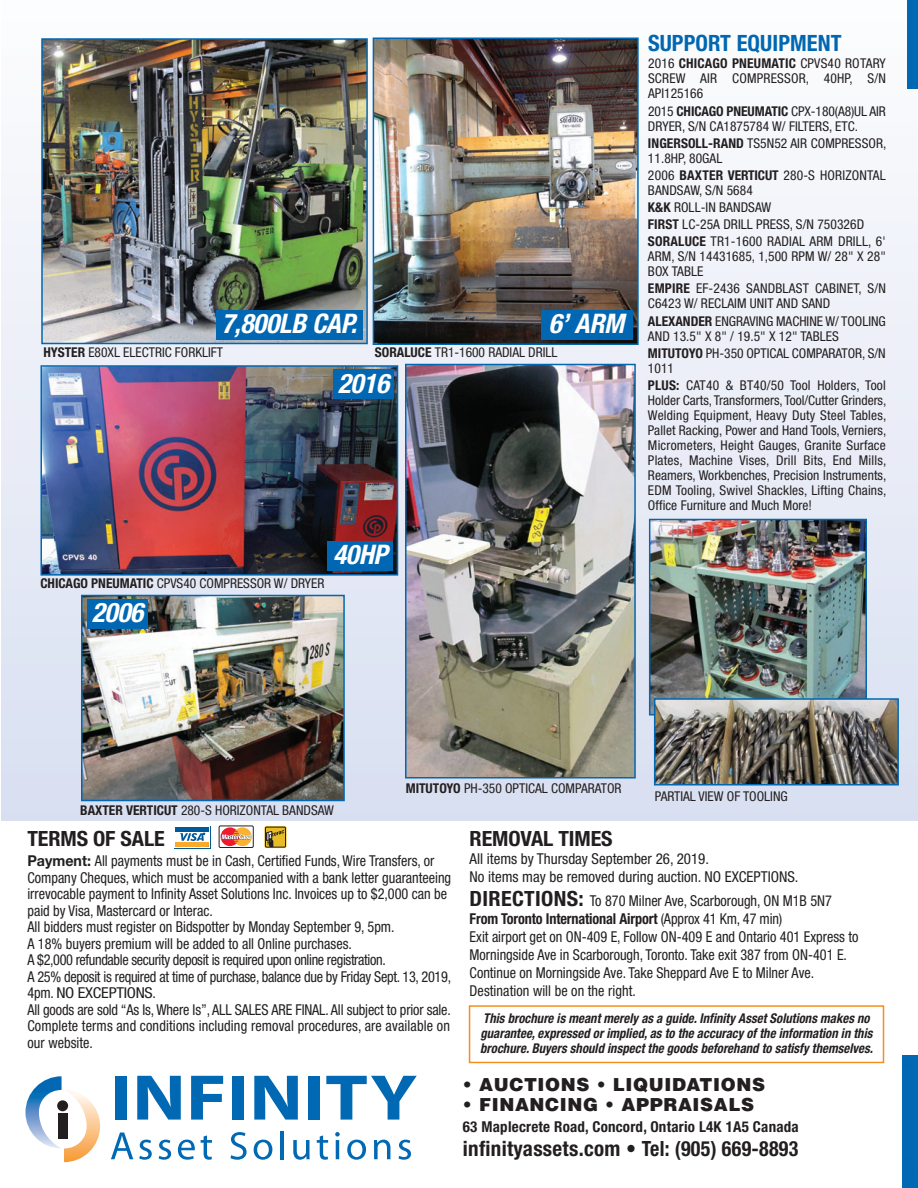
<style>
.page{position:relative;width:918px;height:1188px;background:#fff}
.page>*{position:absolute;margin:0;border:0;box-sizing:border-box;transform-origin:0 0}
.t1{font:italic 700 condensed 27px/59.2px "Helvetica Neue";color:#fff}
.t2{font:700 condensed 22.5px "Helvetica Neue";letter-spacing:.005em;color:#0167b2}
.t3{font:700 condensed 21px "Helvetica Neue";letter-spacing:.015em;color:#231f20}
.t4{font:700 condensed 21px "Helvetica Neue";letter-spacing:-.005em;color:#231f20;scale:1.05 1}
.t5{font:900 18px "Helvetica";letter-spacing:.035em;color:#231f20}
.t6{font:condensed 15px/16.5px "Helvetica Neue";color:#231f20;scale:.95 1}
.t7{font:condensed 15px/18px "Helvetica Neue";color:#231f20}
.t8{font:700 condensed 15px "Helvetica Neue";letter-spacing:.015em;color:#231f20}
.t9{font:condensed 13.5px/15px "Helvetica Neue";letter-spacing:.005em;color:#231f20}
.t10{font:italic 700 condensed 13.5px/15px "Helvetica Neue";letter-spacing:.005em;color:#231f20;scale:.95 1}
.s1{font-weight:700}
.s2{font-weight:700;font-stretch:normal}
.s3{font-weight:700;font-size:21px}
</style>
<div class="page">
<div style="left:2px;top:0;width:916px;height:820px;background:linear-gradient(to bottom,#fcfcfd,#d7dff0)"></div>
<svg style="left:25px;top:1076px;width:75px;height:86px"></svg>
<div style="left:115px;top:1076px;width:12px;height:44px;background:#0168b3"></div>
<svg style="left:137px;top:1076px;width:44px;height:44px"></svg>
<svg style="left:191px;top:1076px;width:32px;height:44px"></svg>
<div style="left:232px;top:1076px;width:12px;height:44px;background:#0168b3"></div>
<svg style="left:254px;top:1076px;width:44px;height:44px"></svg>
<div style="left:308px;top:1076px;width:12px;height:44px;background:#0168b3"></div>
<svg style="left:326px;top:1076px;width:91px;height:44px"></svg>
<svg style="left:111px;top:1133px;width:22px;height:26px"></svg>
<svg style="left:139px;top:1140px;width:13px;height:20px"></svg>
<svg style="left:159px;top:1140px;width:12px;height:20px"></svg>
<svg style="left:178px;top:1140px;width:17px;height:20px"></svg>
<svg style="left:201px;top:1135px;width:11px;height:25px"></svg>
<svg style="left:230px;top:1132px;width:17px;height:28px"></svg>
<svg style="left:254px;top:1140px;width:18px;height:20px"></svg>
<hr style="left:280px;top:1131px;width:4px;height:28px;background:#0168b3">
<svg style="left:293px;top:1140px;width:17px;height:20px"></svg>
<svg style="left:317px;top:1135px;width:11px;height:25px"></svg>
<svg style="left:335px;top:1132px;width:5px;height:5px"></svg>
<hr style="left:336px;top:1140px;width:3px;height:19px;background:#0168b3">
<svg style="left:347px;top:1140px;width:19px;height:20px"></svg>
<svg style="left:374px;top:1140px;width:16px;height:19px"></svg>
<svg style="left:398px;top:1140px;width:13px;height:20px"></svg>
<img style="left:907px;top:0;width:11px;height:89px">
<div style="left:902px;top:1055px;width:16px;height:133px;background:#0168b3"></div>
<img style="left:44px;top:41px;width:321px;height:300px">
<div style="left:41px;top:38px;width:327px;height:306px;border:2px solid #0167b2"></div>
<img style="left:43px;top:368px;width:352px;height:205px">
<div style="left:40px;top:365px;width:358px;height:211px;border:2px solid #0167b2"></div>
<img style="left:84px;top:598px;width:258px;height:200px">
<div style="left:81px;top:595px;width:264px;height:206px;border:2px solid #0167b2"></div>
<img style="left:652px;top:522px;width:212px;height:191px">
<div style="left:649px;top:519px;width:218px;height:197px;border:2px solid #0167b2"></div>
<img style="left:657px;top:701px;width:239px;height:82px">
<div style="left:654px;top:698px;width:245px;height:88px;border:2px solid #0167b2"></div>
<img style="left:376px;top:41px;width:260px;height:301px">
<div style="left:373px;top:38px;width:266px;height:307px;border:2px solid #0167b2"></div>
<img style="left:408px;top:367px;width:225px;height:409px">
<div style="left:405px;top:364px;width:231px;height:415px;border:2px solid #0167b2"></div>
<div style="left:216px;top:310px;width:146px;height:30px;background:#0167b2"></div>
<div style="left:333px;top:370px;width:61px;height:29px;background:#0167b2"></div>
<div style="left:87px;top:599px;width:61px;height:30px;background:#0167b2"></div>
<div style="left:328px;top:542px;width:65px;height:29px;background:#0167b2"></div>
<div style="left:541px;top:310px;width:91px;height:30px;background:#0167b2"></div>
<div style="left:469px;top:1005px;width:415px;height:58px;border:2px solid #f48f1d"></div>
<div style="left:175px;top:827px;width:34px;height:5px;background:#00599a"></div>
<div style="left:175px;top:842px;width:34px;height:5px;background:#faa92a"></div>
<svg style="left:179px;top:833px;width:30px;height:14px"></svg>
<svg style="left:253px;top:826px;width:1px;height:22px"></svg>
<svg style="left:221px;top:828px;width:30px;height:18px"></svg>
<div style="left:219px;top:826px;width:34px;height:22px;border:1px solid #231f20"></div>
<svg style="left:264px;top:826px;width:22px;height:22px"></svg>
<svg style="left:267px;top:829px;width:17px;height:16px"></svg>
<div style="left:265px;top:827px;width:21px;height:20px;border:1px solid #231f20"></div>
<h1 class="t1" style="left:338px;top:297px;width:58px;text-indent:-116px">7,800LB CAP.<br>2016</h1>
<h1 class="t1" style="left:549px;top:297px;width:82px">6’ARM</h1>
<p class="t9" style="left:43px;top:346px;width:181px"><span class="s1">HYSTER</span> E80XL ELECTRIC FORKLIFT</p>
<p class="t9" style="left:375px;top:346px;width:184px"><span class="s1">SORALUCE</span> TR1-1600 RADIAL DRILL</p>
<p class="t9" style="left:40px;top:577px;width:286px"><span class="s1">CHICAGO PNEUMATIC</span> CPVS40 COMPRESSOR W/ DRYER</p>
<h1 class="t1" style="left:92px;top:585px;width:58px">2006</h1>
<h1 class="t1" style="left:333px;top:528px;width:61px">40HP</h1>
<h2 class="t2" style="left:648px;top:35px;width:195px">SUPPORT EQUIPMENT</h2>
<p class="t9" style="left:648px;top:57px;width:239px;text-align:justify">2016 <span class="s1">CHICAGO PNEUMATIC</span> CPVS40 ROTARY SCREW AIR COMPRESSOR, 40HP, S/N API125166</p>
<p class="t9" style="left:648px;top:104px;width:239px">2015 <span class="s1">CHICAGO PNEUMATIC</span> CPX-180(A8)UL AIR<br>DRYER, S/N CA1875784 W/ FILTERS, ETC.</p>
<p class="t9" style="left:648px;top:137px;width:240px"><span class="s1">INGERSOLL-RAND</span> TS5N52 AIR COMPRESSOR,<br>11.8HP, 80GAL</p>
<p class="t9" style="left:648px;top:169px;width:239px">2006 <span class="s1">BAXTER VERTICUT</span> 280-S HORIZONTAL<br>BANDSAW, S/N 5684</p>
<p class="t9" style="left:648px;top:200px;width:239px;line-height:17.1px"><span class="s1">K&amp;K</span> ROLL-IN BANDSAW<br><span class="s1">FIRST</span> LC-25A DRILL PRESS, S/N 750326D<br><span class="s1">SORALUCE</span> TR1-1600 RADIAL ARM DRILL, 6'</p>
<p class="t9" style="left:648px;top:250px;width:239px">ARM, S/N 14431685, 1,500 RPM W/ 28" X 28"<br>BOX TABLE</p>
<p class="t9" style="left:648px;top:282px;width:239px"><span class="s1">EMPIRE</span> EF-2436 SANDBLAST CABINET, S/N<br>C6423 W/ RECLAIM UNIT AND SAND</p>
<p class="t9" style="left:648px;top:315px;width:239px"><span class="s1">ALEXANDER</span> ENGRAVING MACHINE W/ TOOLING<br>AND 13.5" X 8" / 19.5" X 12" TABLES</p>
<p class="t9" style="left:648px;top:347px;width:239px"><span class="s1">MITUTOYO</span> PH-350 OPTICAL COMPARATOR, S/N<br>1011</p>
<p class="t9" style="left:648px;top:379px;width:240px;text-align:justify"><span class="s1">PLUS:</span> CAT40 &amp; BT40/50 Tool Holders, Tool Holder Carts, Transformers, Tool/Cutter Grinders, Welding Equipment, Heavy Duty Steel Tables, Pallet Racking, Power and Hand Tools, Verniers, Micrometers, Height Gauges, Granite Surface Plates, Machine Vises, Drill Bits, End Mills, Reamers, Workbenches, Precision Instruments, EDM Tooling, Swivel Shackles, Lifting Chains, Office Furniture and Much More!</p>
<p class="t9" style="left:80px;top:804px;width:255px"><span class="s1">BAXTER VERTICUT</span> 280-S HORIZONTAL BANDSAW</p>
<p class="t9" style="left:406px;top:782px;width:217px"><span class="s1">MITUTOYO</span> PH-350 OPTICAL COMPARATOR</p>
<p class="t9" style="left:655px;top:790px;width:135px">PARTIAL VIEW OF TOOLING</p>
<h3 class="t4" style="left:27px;top:831px;width:132px">TERMS OF SALE</h3>
<p class="t6" style="left:27px;top:854px;width:448px"><span class="s2">Payment:</span> All payments must be in Cash, Certified Funds, Wire Transfers, or Company Cheques, which must be accompanied with a bank letter guaranteeing irrevocable payment to Infinity Asset Solutions Inc. Invoices up to $2,000 can be paid by Visa, Mastercard or Interac.<br>All bidders must register on Bidspotter by Monday September 9, 5pm.<br>A 18% buyers premium will be added to all Online purchases.<br>A $2,000 refundable security deposit is required upon online registration.<br>A 25% deposit is required at time of purchase, balance due by Friday Sept. 13, 2019, 4pm. NO EXCEPTIONS.<br>All goods are sold “As Is, Where Is”, ALL SALES ARE FINAL. All subject to prior sale.<br>Complete terms and conditions including removal procedures, are available on our website.</p>
<h3 class="t4" style="left:470px;top:831px;width:138px">REMOVAL TIMES</h3>
<p class="t7" style="left:470px;top:851px;width:330px">All items by Thursday September 26, 2019.<br>No items may be removed during auction. NO EXCEPTIONS.</p>
<p class="t6" style="left:470px;top:893px;width:411px;line-height:18px"><span class="s3">DIRECTIONS:</span> To 870 Milner Ave, Scarborough, ON M1B 5N7<br><span class="s1">From Toronto International Airport</span> (Approx 41 Km, 47 min)<br>Exit airport get on ON-409 E, Follow ON-409 E and Ontario 401 Express to Morningside Ave in Scarborough, Toronto. Take exit 387 from ON-401 E.<br>Continue on Morningside Ave. Take Sheppard Ave E to Milner Ave.<br>Destination will be on the right.</p>
<p class="t10" style="left:480px;top:1012px;width:417px">This brochure is meant merely as a guide.Infinity Asset Solutions makes no guarantee,expressed orimplied,as to the accuracy of the information in this brochure.Buyers should inspect the goods beforehand to satisfy themselves.</p>
<h3 class="t5" style="left:463px;top:1077px;width:304px">• AUCTIONS • LIQUIDATIONS</h3>
<h3 class="t5" style="left:463px;top:1097px;width:293px">• FINANCING • APPRAISALS</h3>
<p class="t8" style="left:463px;top:1121px;width:337px">63 Maplecrete Road, Concord, Ontario L4K 1A5 Canada</p>
<h3 class="t3" style="left:463px;top:1141px;width:337px">infinityassets.com • Tel: (905) 669-8893</h3>
</div>
